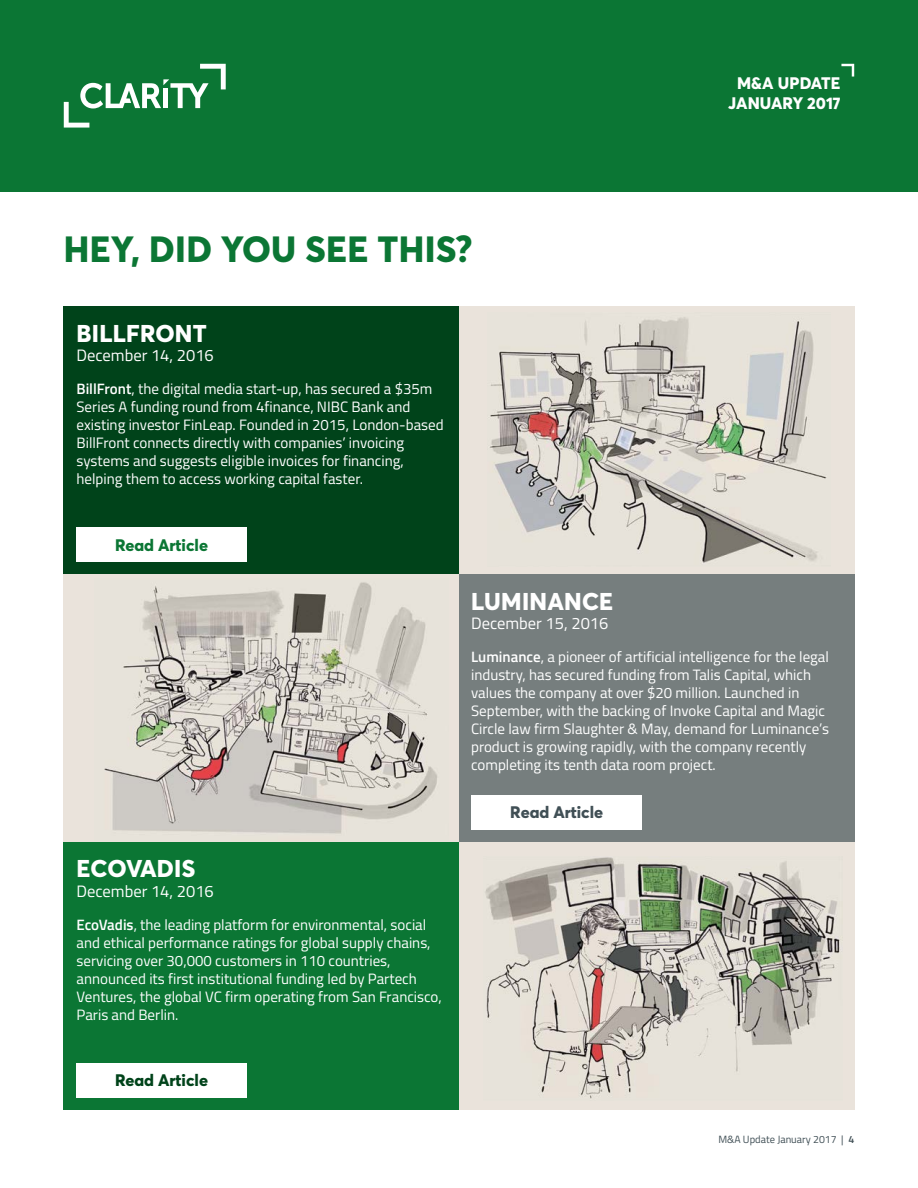
<style>
.page{position:relative;width:918px;height:1188px;background:#fff}
.page>*{position:absolute;margin:0;border:0;box-sizing:border-box;transform-origin:0 0}
.t1{font:800 36px "Averta Std";letter-spacing:.01em;color:#0b7634}
.t2{font:800 24px "Averta Std";letter-spacing:.01em;color:#fff}
.t3{font:16.5px "Titillium Web";color:#fff}
.t4{font:800 16.5px/19.5px "Averta Std";color:#fff;text-align:center}
.t5{font:800 16.5px "Averta Std";color:#0b7634}
.t6{font:800 16.5px "Averta Std";color:#404f55}
.t7{font:800 16.5px "Averta Std";color:#00431a}
.t8{font:15px/18px "Titillium Web";color:#fff}
.t9{font:10.5px "Titillium Web";color:#404f55}
.s1{font-weight:600}
</style>
<div class="page">
<div style="left:0;top:0;width:918px;height:191px;background:#0b7634"></div>
<svg style="left:841px;top:64px;width:13px;height:13px"></svg>
<svg style="left:64px;top:64px;width:162px;height:64px"></svg>
<div style="left:64px;top:306px;width:395px;height:268px;background:#00431a"></div>
<div style="left:64px;top:842px;width:395px;height:268px;background:#0b7634"></div>
<div style="left:77px;top:527px;width:170px;height:34px;background:#fff"></div>
<div style="left:459px;top:574px;width:395px;height:268px;background:#767e7e"></div>
<div style="left:472px;top:795px;width:170px;height:34px;background:#fff"></div>
<div style="left:77px;top:1063px;width:170px;height:34px;background:#fff"></div>
<div style="left:459px;top:306px;width:395px;height:268px;background:#eae3db"></div>
<div style="left:459px;top:842px;width:395px;height:268px;background:#eae3db"></div>
<div style="left:64px;top:574px;width:395px;height:268px;background:#eae3db"></div>
<img style="left:104px;top:582px;width:334px;height:252px">
<img style="left:489px;top:317px;width:338px;height:246px">
<img style="left:485px;top:857px;width:355px;height:242px">
<h1 class="t1" style="left:64px;top:226px;width:410px">HEY, DID YOU SEE THIS?</h1>
<h2 class="t2" style="left:77px;top:318px;width:132px">BILLFRONT</h2>
<p class="t3" style="left:77px;top:343px;width:139px">December 14, 2016</p>
<p class="t8" style="left:77px;top:379px;width:369px"><span class="s1">BillFront</span>, the digital media start-up, has secured a $35m Series A funding round from 4finance, NIBC Bank and existing investor FinLeap. Founded in 2015, London-based BillFront connects directly with companies’ invoicing systems and suggests eligible invoices for financing, helping them to access working capital faster.</p>
<p class="t5" style="left:115px;top:534px;width:94px">Read Article</p>
<p class="t4" style="left:728px;top:73px;width:114px">M&amp;A UPDATE<br>JANUARY 2017</p>
<h2 class="t2" style="left:471px;top:586px;width:143px">LUMINANCE</h2>
<p class="t3" style="left:471px;top:611px;width:139px">December 15, 2016</p>
<p class="t8" style="left:471px;top:647px;width:359px"><span class="s1">Luminance</span>, a pioneer of artificial intelligence for the legal industry, has secured funding from Talis Capital, which values the company at over $20 million. Launched in September, with the backing of Invoke Capital and Magic Circle law firm Slaughter &amp; May, demand for Luminance’s product is growing rapidly, with the company recently completing its tenth data room project.</p>
<h2 class="t2" style="left:77px;top:854px;width:120px">ECOVADIS</h2>
<p class="t3" style="left:77px;top:879px;width:139px">December 14, 2016</p>
<p class="t8" style="left:77px;top:915px;width:367px"><span class="s1">EcoVadis</span>, the leading platform for environmental, social and ethical performance ratings for global supply chains, servicing over 30,000 customers in 110 countries, announced its first institutional funding led by Partech Ventures, the global VC firm operating from San Francisco, Paris and Berlin.</p>
<p class="t7" style="left:115px;top:1070px;width:94px">Read Article</p>
<p class="t6" style="left:510px;top:802px;width:94px">Read Article</p>
<p class="t9" style="left:718px;top:1132px;width:137px">M&amp;A Update January 2017 | <span class="s1">4</span></p>
</div>
